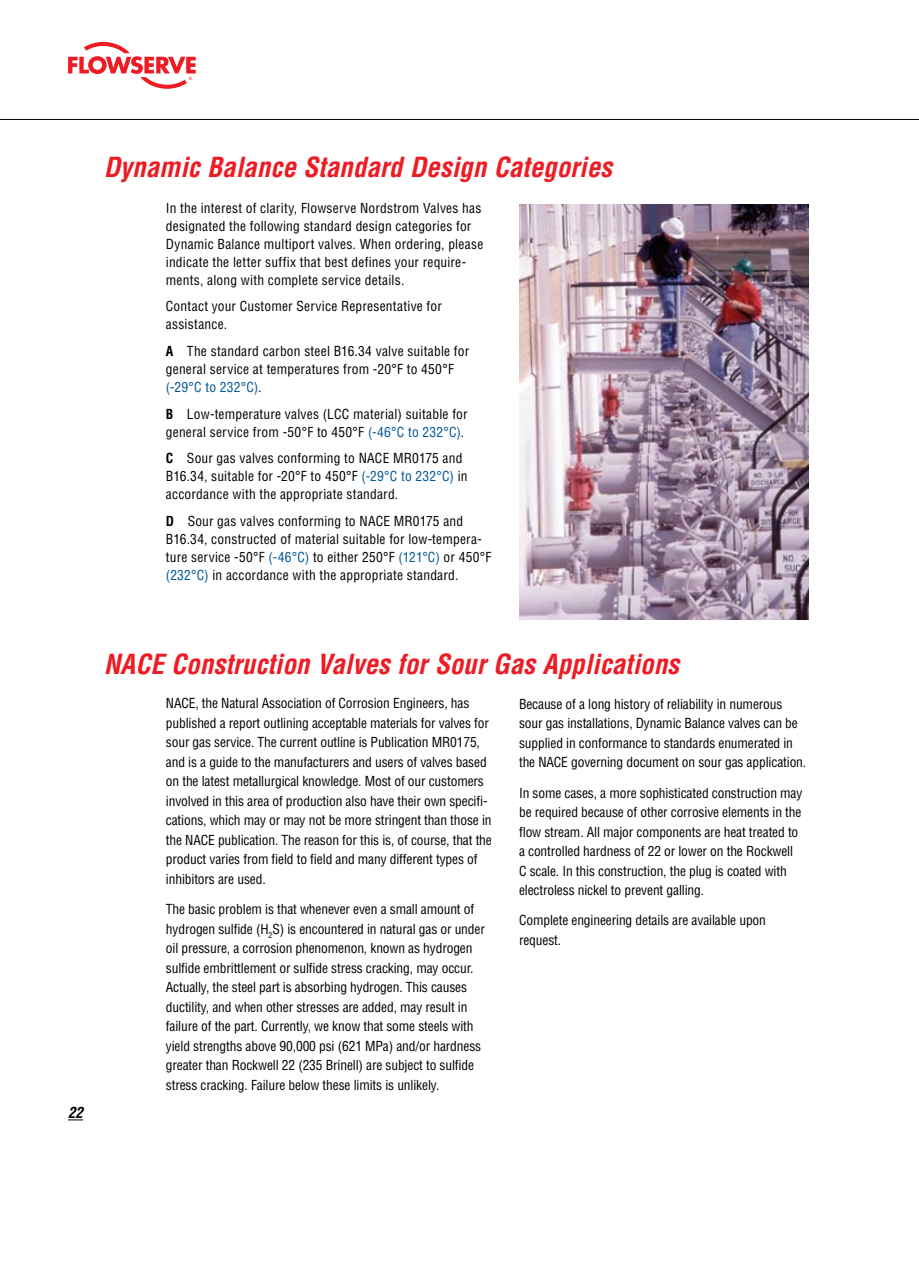
<style>
.page{position:relative;width:919px;height:1263px;background:#fff}
.page>*{position:absolute;margin:0;border:0;box-sizing:border-box;transform-origin:0 0}
.t1{font:italic 700 condensed 27px "Helvetica LT Std";color:#ed1c24}
.t2{font:italic 700 condensed 15px "Helvetica LT Std";color:#000}
.t3{font:condensed 13.5px/19.5px "Helvetica LT Std";letter-spacing:-.01em;color:#000}
.t4{font:condensed 13.5px/18px "Helvetica LT Std";letter-spacing:.015em;color:#000}
.s1{font-weight:700}
.s2{color:#005595}
</style>
<div class="page">
<svg style="left:68px;top:42px;width:128px;height:47px"></svg>
<hr style="left:0;top:119px;width:918px;height:1px;background:#000">
<svg style="left:68px;top:1119px;width:15px;height:1px"></svg>
<img style="left:519px;top:205px;width:289px;height:414px">
<h1 class="t1" style="left:104px;top:150px;width:510px">Dynamic Balance Standard Design Categories</h1>
<p class="t4" style="left:166px;top:199px;width:319px">In the interest of clarity, Flowserve Nordstrom Valves has designated the following standard design categories for Dynamic Balance multiport valves. When ordering, please indicate the letter suffix that best defines your require&shy;ments, along with complete service details.</p>
<p class="t4" style="left:166px;top:297px;width:277px">Contact your Customer Service Representative for assistance.</p>
<p class="t4" style="left:166px;top:342px;width:305px"><span class="s1">A</span> The standard carbon steel B16.34 valve suitable for general service at temperatures from -20°F to 450°F <span class="s2">(-29°C to 232°C)</span>.</p>
<p class="t4" style="left:166px;top:404px;width:303px"><span class="s1">B</span> Low-temperature valves (LCC material) suitable for general service from -50°F to 450°F <span class="s2">(-46°C to 232°C)</span>.</p>
<p class="t4" style="left:166px;top:449px;width:303px"><span class="s1">C</span> Sour gas valves conforming to NACE MR0175 and<br>B16.34, suitable for -20°F to 450°F <span class="s2">(-29°C to 232°C)</span> in accordance with the appropriate standard.</p>
<p class="t4" style="left:166px;top:511px;width:327px"><span class="s1">D</span> Sour gas valves conforming to NACE MR0175 and B16.34, constructed of material suitable for low-tempera&shy;ture service -50°F <span class="s2">(-46°C)</span> to either 250°F <span class="s2">(121°C)</span> or 450°F <span class="s2">(232°C)</span> in accordance with the appropriate standard.</p>
<p class="t2" style="left:68px;top:1103px;width:9px">22</p>
<h1 class="t1" style="left:104px;top:647px;width:577px">NACE Construction Valves for Sour Gas Applications</h1>
<p class="t3" style="left:166px;top:693px;width:327px">NACE, the Natural Association of Corrosion Engineers, has published a report outlining acceptable materials for valves for sour gas service. The current outline is Publication MR0175, and is a guide to the manufacturers and users of valves based on the latest metallurgical knowledge. Most of our customers involved in this area of production also have their own specifi&shy;cations, which may or may not be more stringent than those in the NACE publication. The reason for this is, of course, that the product varies from field to field and many different types of inhibitors are used.</p>
<p class="t3" style="left:166px;top:899px;width:320px">The basic problem is that whenever even a small amount of hydrogen sulfide (H<sub>2</sub>S) is encountered in natural gas or under oil pressure, a corrosion phenomenon, known as hydrogen sulfide embrittlement or sulfide stress cracking, may occur.<br>Actually, the steel part is absorbing hydrogen. This causes ductility, and when other stresses are added, may result in failure of the part. Currently, we know that some steels with yield strengths above 90,000 psi (621 MPa) and/or hardness greater than Rockwell 22 (235 Brinell) are subject to sulfide stress cracking. Failure below these limits is unlikely.</p>
<p class="t3" style="left:519px;top:694px;width:289px">Because of a long history of reliability in numerous sour gas installations, Dynamic Balance valves can be supplied in conformance to standards enumerated in the NACE governing document on sour gas application.</p>
<p class="t3" style="left:519px;top:783px;width:285px">In some cases, a more sophisticated construction may be required because of other corrosive elements in the flow stream. All major components are heat treated to a controlled hardness of 22 or lower on the Rockwell C scale. In this construction, the plug is coated with electroless nickel to prevent galling.</p>
<p class="t3" style="left:519px;top:911px;width:248px">Complete engineering details are available upon request.</p>
</div>
